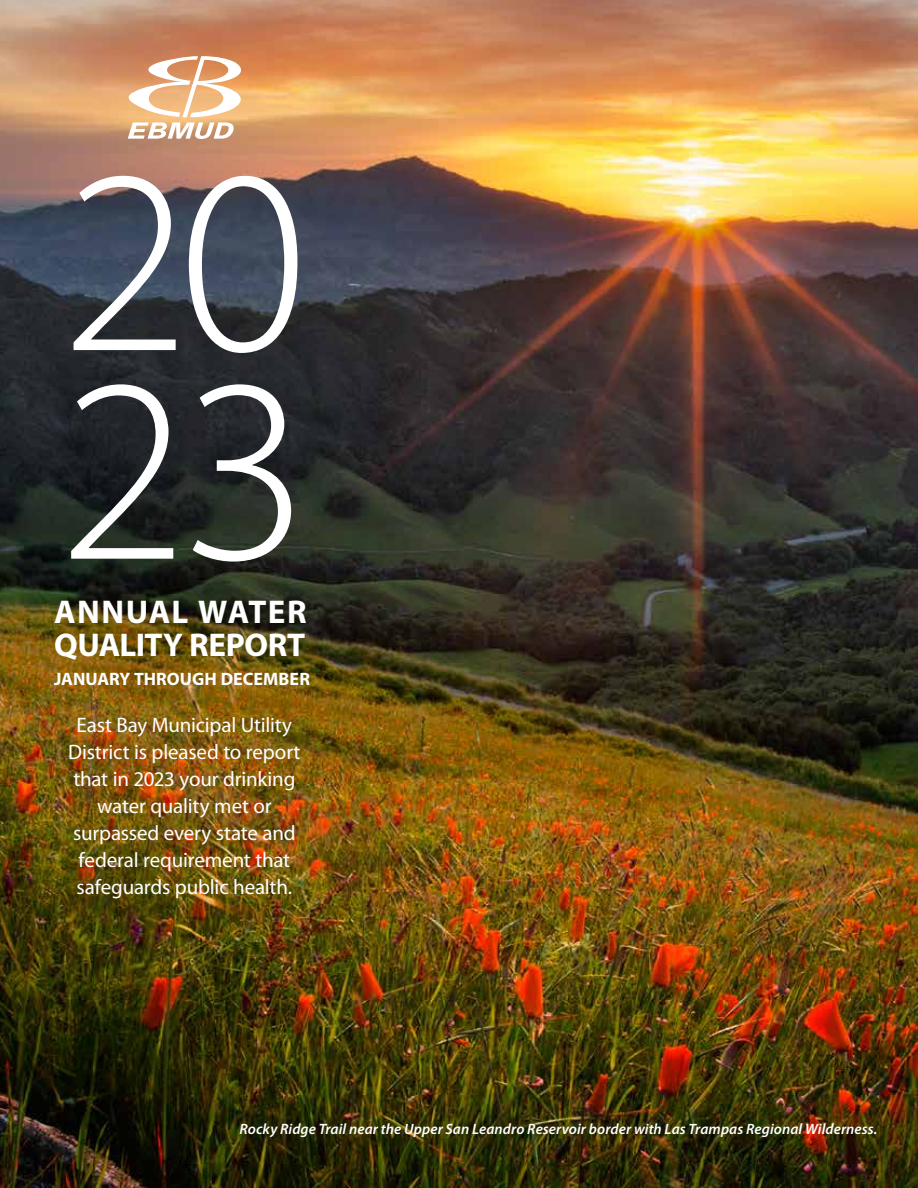
<style>
.page{position:relative;width:918px;height:1188px;background:#fff}
.page>*{position:absolute;margin:0;border:0;box-sizing:border-box;transform-origin:0 0}
.t1{font:300 263.7px/208.6px "Myriad Pro";color:#fff}
.t2{font:700 33px/33px "Myriad Pro";letter-spacing:-.005em;color:#fff}
.t3{font:21px/27px "Myriad Pro";letter-spacing:-.01em;color:#fff;text-align:center}
.t4{font:700 18px "Myriad Pro";color:#fff}
.t5{font:italic 600 15px "Myriad Pro";letter-spacing:.005em;color:#fff}
</style>
<div class="page">
<img style="left:0;top:0;width:918px;height:1188px">
<svg style="left:119px;top:56px;width:130px;height:83px"></svg>
<h1 class="t1" style="left:59px;top:162px;width:252px">20<br>23</h1>
<h2 class="t2" style="left:54px;top:596px;width:254px">ANNUAL WATER<br>QUALITY REPORT</h2>
<p class="t4" style="left:54px;top:668px;width:257px">JANUARY THROUGH DECEMBER</p>
<p class="t3" style="left:68px;top:712px;width:234px">East Bay Municipal Utility<br>District is pleased to report that in 2023 your drinking water quality met or surpassed every state and federal requirement that safeguards public health.</p>
<p class="t5" style="left:239px;top:1121px;width:640px">Rocky Ridge Trail near the Upper San Leandro Reservoir border with Las Trampas Regional Wilderness.</p>
</div>
